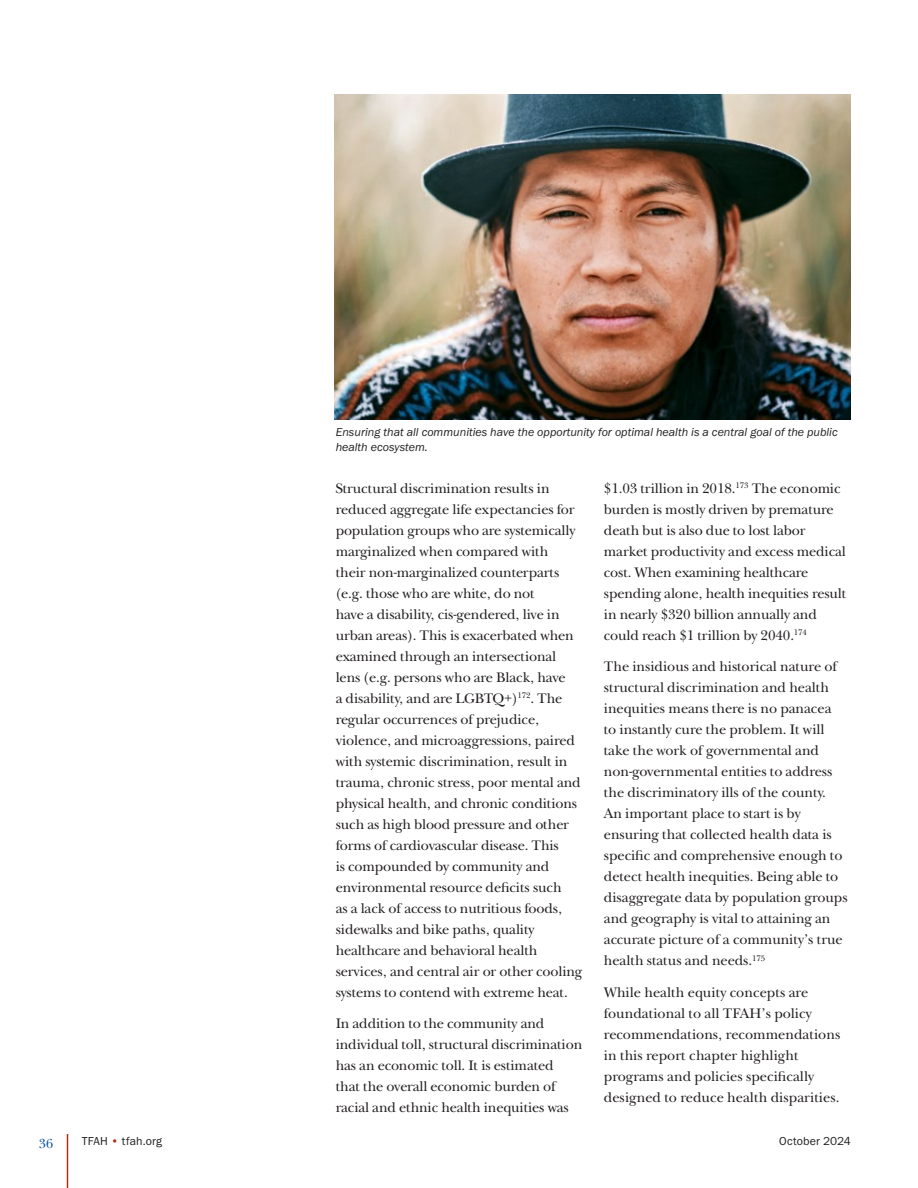
<style>
.page{position:relative;width:918px;height:1188px;background:#fff}
.page>*{position:absolute;margin:0;border:0;box-sizing:border-box;transform-origin:0 0}
.t1{font:14.25px/21px "New Baskerville ITC";letter-spacing:-.01em;color:#231f20}
.t2{font:13.5px "New Baskerville ITC";color:#00529c}
.t3{font:12px/15px "Franklin Gothic URW Boo Ita";color:#231f20}
.t4{font:12px "Franklin Gothic URW Boo";letter-spacing:.01em;color:#231f20}
.s1{color:#b22c1c}
</style>
<div class="page">
<hr style="left:67px;top:1134px;width:1px;height:54px;background:#b22c1c">
<img style="left:334px;top:94px;width:516px;height:325px">
<p class="t3" style="left:336px;top:425px;width:504px">Ensuring that all communities have the opportunity for optimal health is a central goal of the public health ecosystem.</p>
<p class="t1" style="left:336px;top:478px;width:248px">Structural discrimination results in reduced aggregate life expectancies for population groups who are systemically marginalized when compared with<br>their non-marginalized counterparts (e.g. those who are white, do not<br>have a disability, cis-gendered, live in urban areas). This is exacerbated when examined through an intersectional lens (e.g. persons who are Black, have<br>a disability, and are LGBTQ+)<sup>172</sup>. The regular occurrences of prejudice, violence, and microaggressions, paired with systemic discrimination, result in trauma, chronic stress, poor mental and physical health, and chronic conditions such as high blood pressure and other forms of cardiovascular disease. This<br>is compounded by community and environmental resource deficits such<br>as a lack of access to nutritious foods, sidewalks and bike paths, quality healthcare and behavioral health services, and central air or other cooling systems to contend with extreme heat.</p>
<p class="t1" style="left:336px;top:1013px;width:248px">In addition to the community and individual toll, structural discrimination has an economic toll. It is estimated<br>that the overall economic burden of racial and ethnic health inequities was</p>
<p class="t1" style="left:604px;top:478px;width:244px">$1.03 trillion in 2018.<sup>173</sup> The economic burden is mostly driven by premature death but is also due to lost labor market productivity and excess medical cost. When examining healthcare spending alone, health inequities result in nearly $320 billion annually and could reach $1 trillion by 2040.<sup>174</sup></p>
<p class="t1" style="left:604px;top:656px;width:245px">The insidious and historical nature of structural discrimination and health inequities means there is no panacea<br>to instantly cure the problem. It will take the work of governmental and non-governmental entities to address the discriminatory ills of the county.<br>An important place to start is by ensuring that collected health data is specific and comprehensive enough to detect health inequities. Being able to disaggregate data by population groups and geography is vital to attaining an accurate picture of a community’s true health status and needs.<sup>175</sup></p>
<p class="t1" style="left:604px;top:982px;width:238px">While health equity concepts are foundational to all TFAH’s policy recommendations, recommendations in this report chapter highlight programs and policies specifically designed to reduce health disparities.</p>
<p class="t2" style="left:39px;top:1135px;width:16px">36</p>
<p class="t4" style="left:82px;top:1134px;width:82px">TFAH <span class="s1">•</span> tfah.org</p>
<p class="t4" style="left:779px;top:1134px;width:73px">October 2024</p>
</div>
